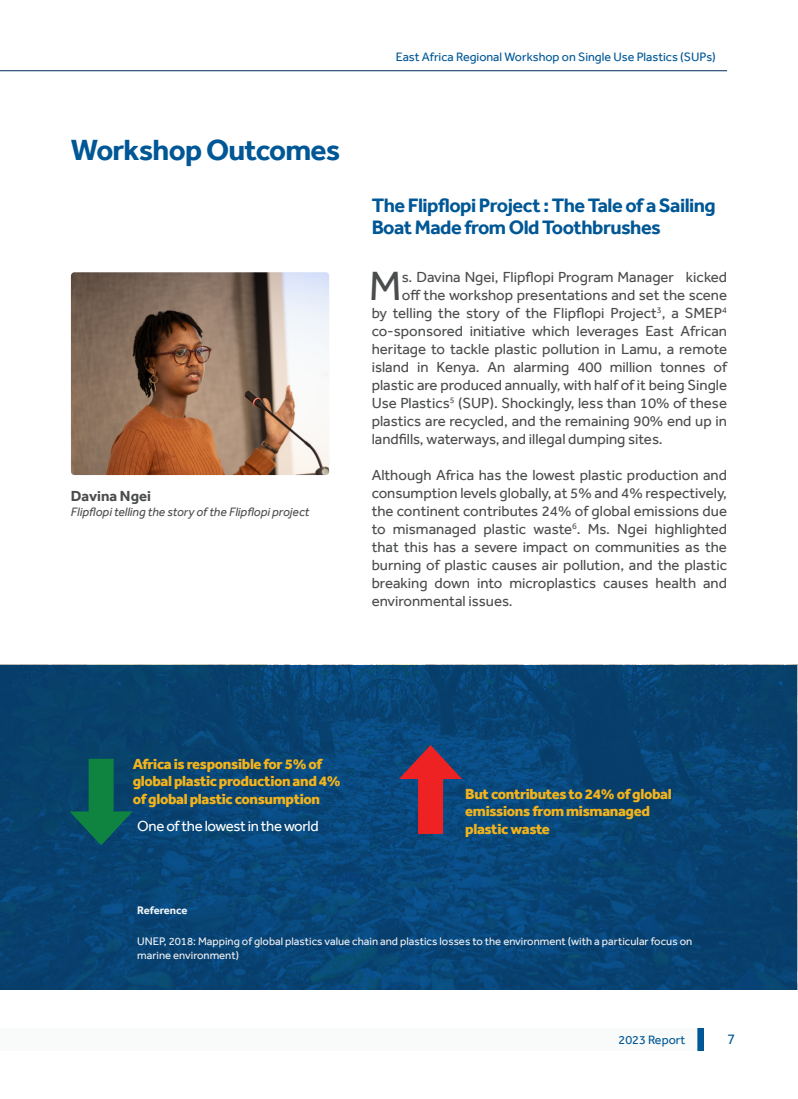
<style>
.page{position:relative;width:798px;height:1099px;background:#fff}
.page>*{position:absolute;margin:0;border:0;box-sizing:border-box;transform-origin:0 0}
.BODY_TEXT_DROP_CAP{font:42px "Effra";color:#4b4c4d}
.t1{font:700 30px "Effra";letter-spacing:-.025em;color:#005796}
.Sub_title{font:700 20px/22.5px "Effra";letter-spacing:-.025em;color:#005796}
.BODY_TEXT_DROP_CAP-2{font:15px "Effra";color:#4b4c4d}
.BODY_TEXT{font:15px/18px "Effra";color:#4b4c4d;text-align:justify}
.Sub_title-2{font:800 15px/17.5px "Effra";letter-spacing:-.025em;color:#f2b31c}
.Sub_title-3{font:15px "Effra";letter-spacing:-.025em;color:#fff}
.BODY_TEXT-2{font:700 15px "Effra";color:#4b4c4d}
.t2{font:15px "Effra";color:#005796}
.t3{font:12.5px "Effra";color:#005796}
.BODY_TEXT-3{font:italic 12.5px "Effra";color:#4b4c4d}
.BODY_TEXT-4{font:11.25px/13.5px "Effra";color:#f2f3f4}
.BODY_TEXT-5{font:700 11.25px "Effra";letter-spacing:-.01em;color:#f2f3f4}
</style>
<div class="page">
<div style="left:697px;top:1028px;width:6px;height:22px;background:#005796"></div>
<div style="left:0;top:1028px;width:697px;height:22px;background:#f9fafa"></div>
<hr style="left:0;top:70px;width:726px;height:1px;background:#002b5c">
<img style="left:0;top:664px;width:797px;height:325px">
<img style="left:71px;top:272px;width:258px;height:203px">
<div style="left:89px;top:758px;width:25px;height:65px;background:#0e8440"></div>
<svg style="left:69px;top:811px;width:64px;height:34px;background:#0a6359"></svg>
<div style="left:418px;top:767px;width:25px;height:67px;background:#ee2123"></div>
<svg style="left:399px;top:745px;width:63px;height:34px;background:#7b3551"></svg>
<p class="t1" style="left:71px;top:132px;width:271px">Workshop Outcomes</p>
<p class="BODY_TEXT-2" style="left:71px;top:487px;width:82px">Davina Ngei</p>
<p class="BODY_TEXT-3" style="left:71px;top:504px;width:240px">Flipflopi telling the story of the Flipflopi project</p>
<p class="t3" style="left:395px;top:50px;width:321px">East Africa Regional Workshop on Single Use Plastics (SUPs)</p>
<p class="Sub_title" style="left:371px;top:194px;width:345px">The Flipflopi Project : The Tale of a Sailing<br>Boat Made from Old Toothbrushes</p>
<p class="BODY_TEXT_DROP_CAP" style="left:368px;top:261px;width:35px">M</p>
<p class="BODY_TEXT_DROP_CAP-2" style="left:402px;top:268px;width:326px">s. Davina Ngei, Flipflopi Program Manager kicked</p>
<p class="BODY_TEXT_DROP_CAP-2" style="left:402px;top:286px;width:326px">off the workshop presentations and set the scene</p>
<p class="BODY_TEXT_DROP_CAP-2" style="left:371px;top:304px;width:357px">by telling the story of the Flipflopi Project<sup>3</sup>, a SMEP<sup>4</sup></p>
<p class="BODY_TEXT_DROP_CAP-2" style="left:371px;top:322px;width:357px">co-sponsored initiative which leverages East African</p>
<p class="BODY_TEXT_DROP_CAP-2" style="left:371px;top:340px;width:357px">heritage to tackle plastic pollution in Lamu, a remote</p>
<p class="BODY_TEXT_DROP_CAP-2" style="left:371px;top:358px;width:357px">island in Kenya. An alarming 400 million tonnes of</p>
<p class="BODY_TEXT_DROP_CAP-2" style="left:371px;top:376px;width:357px">plastic are produced annually, with half of it being Single</p>
<p class="BODY_TEXT_DROP_CAP-2" style="left:371px;top:394px;width:357px">Use Plastics<sup>5</sup> (SUP). Shockingly, less than 10% of these</p>
<p class="BODY_TEXT_DROP_CAP-2" style="left:371px;top:412px;width:357px">plastics are recycled, and the remaining 90% end up in</p>
<p class="BODY_TEXT_DROP_CAP-2" style="left:371px;top:430px;width:292px">landfills, waterways, and illegal dumping sites.</p>
<p class="BODY_TEXT" style="left:371px;top:466px;width:357px">Although Africa has the lowest plastic production and consumption levels globally, at 5% and 4% respectively, the continent contributes 24% of global emissions due to mismanaged plastic waste<sup>6</sup>. Ms. Ngei highlighted that this has a severe impact on communities as the burning of plastic causes air pollution, and the plastic breaking down into microplastics causes health and environmental issues.</p>
<p class="Sub_title-2" style="left:133px;top:754px;width:209px">Africa is responsible for 5% of global plastic production and 4% of global plastic consumption</p>
<p class="Sub_title-3" style="left:137px;top:817px;width:183px">One of the lowest in the world</p>
<p class="Sub_title-2" style="left:465px;top:785px;width:208px">But contributes to 24% of global emissions from mismanaged plastic waste</p>
<p class="BODY_TEXT-5" style="left:137px;top:904px;width:52px">Reference</p>
<p class="BODY_TEXT-4" style="left:137px;top:934px;width:556px">UNEP, 2018: Mapping of global plastics value chain and plastics losses to the environment (with a particular focus on marine environment)</p>
<p class="t3" style="left:618px;top:1031px;width:68px">2023 Report</p>
<p class="t2" style="left:726px;top:1030px;width:10px">7</p>
</div>
